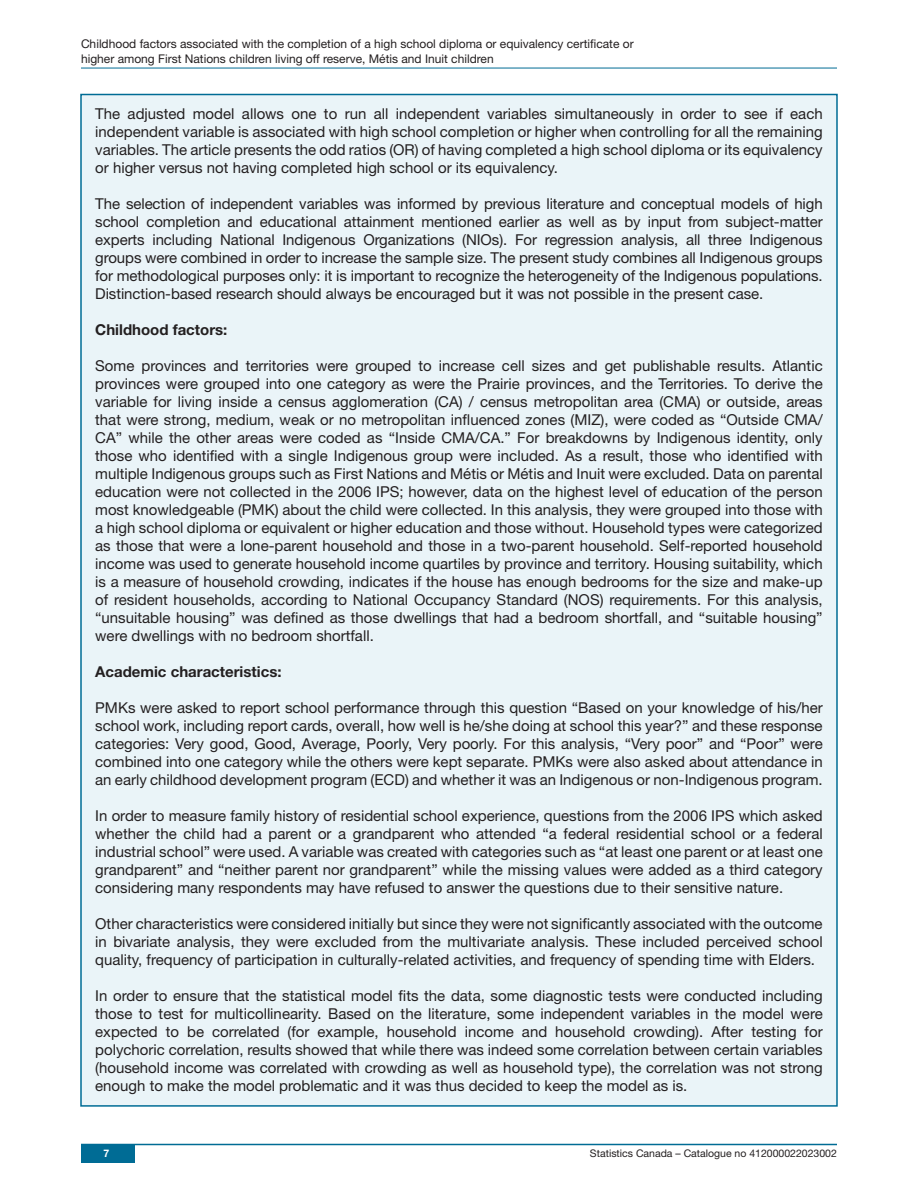
<style>
.page{position:relative;width:918px;height:1188px;background:#fff}
.page>*{position:absolute;margin:0;border:0;box-sizing:border-box;transform-origin:0 0}
.Body_Text{font:15px/18px "Helvetica Neue LT Std";color:#231f20;text-align:justify}
.Body_Text-2{font:700 15px "Helvetica Neue LT Std";color:#231f20}
.t1{font:12px/15px "Helvetica Neue LT Std";color:#231f20}
.t2{font:10.5px "Helvetica Neue LT Std";color:#231f20}
.t3{font:700 10.5px "Helvetica Neue LT Std";color:#fff}
</style>
<div class="page">
<div style="left:81px;top:94px;width:756px;height:1012px;background:#eaf4f8"></div>
<hr style="left:81px;top:68px;width:756px;height:1px;background:#006c95">
<div style="left:81px;top:1145px;width:54px;height:18px;background:#006c95"></div>
<hr style="left:81px;top:1144px;width:756px;height:1px;background:#006c95">
<p class="t1" style="left:81px;top:36px;width:554px">Childhood factors associated with the completion of a high school diploma or equivalency certificate or higher among First Nations children living off reserve, Métis and Inuit children</p>
<p class="Body_Text" style="left:95px;top:105px;width:729px">The adjusted model allows one to run all independent variables simultaneously in order to see if each independent variable is associated with high school completion or higher when controlling for all the remaining variables. The article presents the odd ratios (OR) of having completed a high school diploma or its equivalency or higher versus not having completed high school or its equivalency.</p>
<p class="Body_Text" style="left:95px;top:195px;width:729px">The selection of independent variables was informed by previous literature and conceptual models of high school completion and educational attainment mentioned earlier as well as by input from subject-matter experts including National Indigenous Organizations (NIOs). For regression analysis, all three Indigenous groups were combined in order to increase the sample size. The present study combines all Indigenous groups for methodological purposes only: it is important to recognize the heterogeneity of the Indigenous populations.<br>Distinction-based research should always be encouraged but it was not possible in the present case.</p>
<p class="Body_Text-2" style="left:95px;top:321px;width:134px">Childhood factors:</p>
<p class="Body_Text" style="left:95px;top:357px;width:729px">Some provinces and territories were grouped to increase cell sizes and get publishable results. Atlantic provinces were grouped into one category as were the Prairie provinces, and the Territories. To derive the variable for living inside a census agglomeration (CA) / census metropolitan area (CMA) or outside, areas that were strong, medium, weak or no metropolitan influenced zones (MIZ), were coded as “Outside CMA/ CA” while the other areas were coded as “Inside CMA/CA.” For breakdowns by Indigenous identity, only those who identified with a single Indigenous group were included. As a result, those who identified with multiple Indigenous groups such as First Nations and Métis or Métis and Inuit were excluded. Data on parental education were not collected in the 2006 IPS; however, data on the highest level of education of the person most knowledgeable (PMK) about the child were collected. In this analysis, they were grouped into those with a high school diploma or equivalent or higher education and those without. Household types were categorized as those that were a lone-parent household and those in a two-parent household. Self-reported household income was used to generate household income quartiles by province and territory. Housing suitability, which is a measure of household crowding, indicates if the house has enough bedrooms for the size and make-up of resident households, according to National Occupancy Standard (NOS) requirements. For this analysis, “unsuitable housing” was defined as those dwellings that had a bedroom shortfall, and “suitable housing” were dwellings with no bedroom shortfall.</p>
<p class="Body_Text-2" style="left:95px;top:663px;width:188px">Academic characteristics:</p>
<p class="Body_Text" style="left:95px;top:699px;width:729px">PMKs were asked to report school performance through this question “Based on your knowledge of his/her school work, including report cards, overall, how well is he/she doing at school this year?” and these response categories: Very good, Good, Average, Poorly, Very poorly. For this analysis, “Very poor” and “Poor” were combined into one category while the others were kept separate. PMKs were also asked about attendance in an early childhood development program (ECD) and whether it was an Indigenous or non-Indigenous program.</p>
<p class="Body_Text" style="left:95px;top:807px;width:729px">In order to measure family history of residential school experience, questions from the 2006 IPS which asked whether the child had a parent or a grandparent who attended “a federal residential school or a federal industrial school” were used. A variable was created with categories such as “at least one parent or at least one grandparent” and “neither parent nor grandparent” while the missing values were added as a third category considering many respondents may have refused to answer the questions due to their sensitive nature.</p>
<p class="Body_Text" style="left:95px;top:915px;width:729px">Other characteristics were considered initially but since they were not significantly associated with the outcome in bivariate analysis, they were excluded from the multivariate analysis. These included perceived school quality, frequency of participation in culturally-related activities, and frequency of spending time with Elders.</p>
<p class="Body_Text" style="left:95px;top:987px;width:729px">In order to ensure that the statistical model fits the data, some diagnostic tests were conducted including those to test for multicollinearity. Based on the literature, some independent variables in the model were expected to be correlated (for example, household income and household crowding). After testing for polychoric correlation, results showed that while there was indeed some correlation between certain variables (household income was correlated with crowding as well as household type), the correlation was not strong enough to make the model problematic and it was thus decided to keep the model as is.</p>
<p class="t3" style="left:104px;top:1147px;width:7px">7</p>
<p class="t2" style="left:590px;top:1147px;width:249px">Statistics Canada – Catalogue no 412000022023002</p>
</div>
